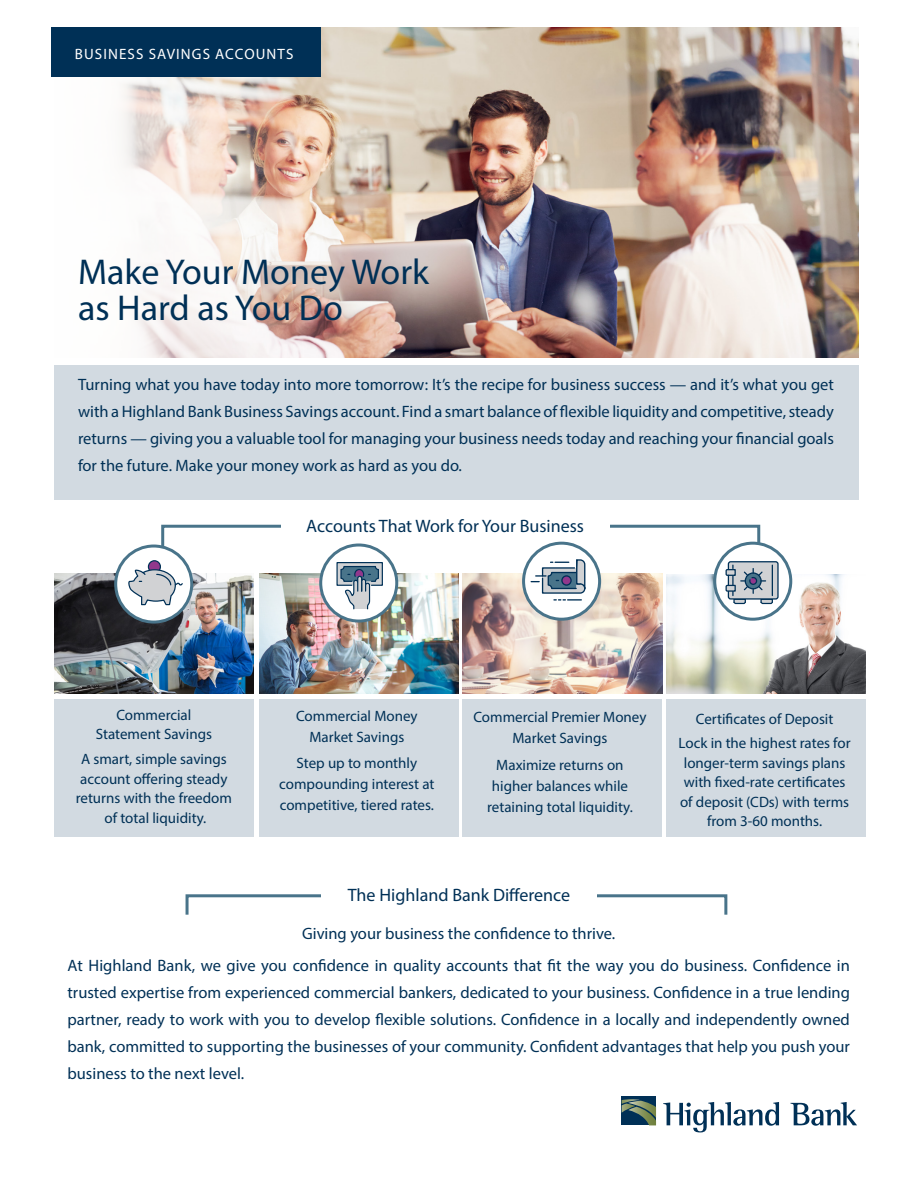
<style>
.page{position:relative;width:918px;height:1188px;background:#fff}
.page>*{position:absolute;margin:0;border:0;box-sizing:border-box;transform-origin:0 0}
.t1{font:36px "Myriad Pro";color:#003056}
.t2{font:18px "Myriad Pro";color:#003056}
.t3{font:16.5px/27px "Myriad Pro";color:#003056;text-align:justify}
.t4{font:15px/19.5px "Myriad Pro";color:#003056;text-align:center}
.t5{font:15px "Myriad Pro";letter-spacing:.075em;color:#fff}
</style>
<div class="page">
<div style="left:161px;top:525px;width:599px;height:44px;border:3px solid #49748a"></div>
<img style="left:295px;top:27px;width:564px;height:330px">
<svg style="left:122px;top:77px;width:173px;height:280px"></svg>
<div style="left:54px;top:699px;width:199px;height:137px;background:#d2dae1"></div>
<div style="left:463px;top:699px;width:199px;height:138px;background:#d2dae1"></div>
<div style="left:259px;top:700px;width:199px;height:137px;background:#d2dae1"></div>
<div style="left:281px;top:514px;width:328px;height:30px;background:#fff"></div>
<img style="left:54px;top:573px;width:199px;height:121px">
<img style="left:463px;top:573px;width:199px;height:120px">
<img style="left:259px;top:573px;width:199px;height:121px">
<div style="left:54px;top:365px;width:805px;height:135px;background:#d2dae1"></div>
<svg style="left:663px;top:1102px;width:116px;height:30px"></svg>
<svg style="left:791px;top:1102px;width:66px;height:24px"></svg>
<div style="left:622px;top:1097px;width:34px;height:28px;background:#003056"></div>
<svg style="left:622px;top:1099px;width:34px;height:26px"></svg>
<svg style="left:116px;top:546px;width:76px;height:76px"></svg>
<svg style="left:127px;top:560px;width:57px;height:46px"></svg>
<div style="left:114px;top:545px;width:79px;height:79px;border:3px solid #49748a;border-radius:50%"></div>
<div style="left:321px;top:545px;width:76px;height:76px;background:#fff;border-radius:50%"></div>
<svg style="left:336px;top:562px;width:48px;height:48px"></svg>
<div style="left:319px;top:544px;width:79px;height:79px;border:3px solid #49748a;border-radius:50%"></div>
<div style="left:666px;top:699px;width:200px;height:138px;background:#d2dae1"></div>
<img style="left:666px;top:574px;width:200px;height:119px">
<div style="left:524px;top:543px;width:76px;height:76px;background:#fff;border-radius:50%"></div>
<svg style="left:531px;top:559px;width:55px;height:42px"></svg>
<div style="left:522px;top:542px;width:79px;height:79px;border:3px solid #49748a;border-radius:50%"></div>
<div style="left:715px;top:543px;width:76px;height:76px;background:#fff;border-radius:50%"></div>
<div style="left:728px;top:562px;width:50px;height:37px;background:#d1d2d4;border-radius:2px"></div>
<div style="left:728px;top:561px;width:51px;height:39px;border:1px solid #003056;border-radius:2px"></div>
<svg style="left:725px;top:565px;width:49px;height:40px"></svg>
<div style="left:713px;top:542px;width:79px;height:79px;border:3px solid #49748a;border-radius:50%"></div>
<div style="left:51px;top:27px;width:270px;height:50px;background:#003056"></div>
<div style="left:186px;top:894px;width:541px;height:22px;border:3px solid #49748a"></div>
<div style="left:321px;top:882px;width:276px;height:33px;background:#fff"></div>
<p class="t5" style="left:75px;top:45px;width:220px">BUSINESS SAVINGS ACCOUNTS</p>
<p class="t1" style="left:78px;top:250px;width:353px">Make Your Money Work</p>
<p class="t1" style="left:78px;top:286px;width:266px">as Hard as You Do</p>
<p class="t3" style="left:78px;top:371px;width:758px">Turning what you have today into more tomorrow: It’s the recipe for business success — and it’s what you get with a Highland Bank Business Savings account. Find a smart balance of flexible liquidity and competitive, steady returns — giving you a valuable tool for managing your business needs today and reaching your financial goals for the future. Make your money work as hard as you do.</p>
<p class="t2" style="left:306px;top:515px;width:279px">Accounts That Work for Your Business</p>
<p class="t4" style="left:96px;top:705px;width:118px">Commercial<br>Statement Savings</p>
<p class="t4" style="left:76px;top:749px;width:158px">A smart, simple savings account offering steady returns with the freedom of total liquidity.</p>
<p class="t4" style="left:296px;top:705px;width:123px;line-height:21px">Commercial Money<br>Market Savings</p>
<p class="t4" style="left:279px;top:752px;width:157px;line-height:21px">Step up to monthly compounding interest at competitive, tiered rates.</p>
<p class="t4" style="left:473px;top:707px;width:175px;line-height:21px">Commercial Premier Money<br>Market Savings</p>
<p class="t4" style="left:487px;top:754px;width:147px;line-height:21px">Maximize returns on higher balances while retaining total liquidity.</p>
<p class="t4" style="left:696px;top:709px;width:139px">Certificates of Deposit</p>
<p class="t4" style="left:679px;top:733px;width:174px">Lock in the highest rates for longer-term savings plans with fixed-rate certificates of deposit (CDs) with terms from 3-60 months.</p>
<p class="t2" style="left:348px;top:884px;width:224px">The Highland Bank Difference</p>
<p class="t3" style="left:302px;top:920px;width:315px">Giving your business the confidence to thrive.</p>
<p class="t3" style="left:68px;top:952px;width:784px">At Highland Bank, we give you confidence in quality accounts that fit the way you do business. Confidence in trusted expertise from experienced commercial bankers, dedicated to your business. Confidence in a true lending partner, ready to work with you to develop flexible solutions. Confidence in a locally and independently owned bank, committed to supporting the businesses of your community. Confident advantages that help you push your business to the next level.</p>
</div>
